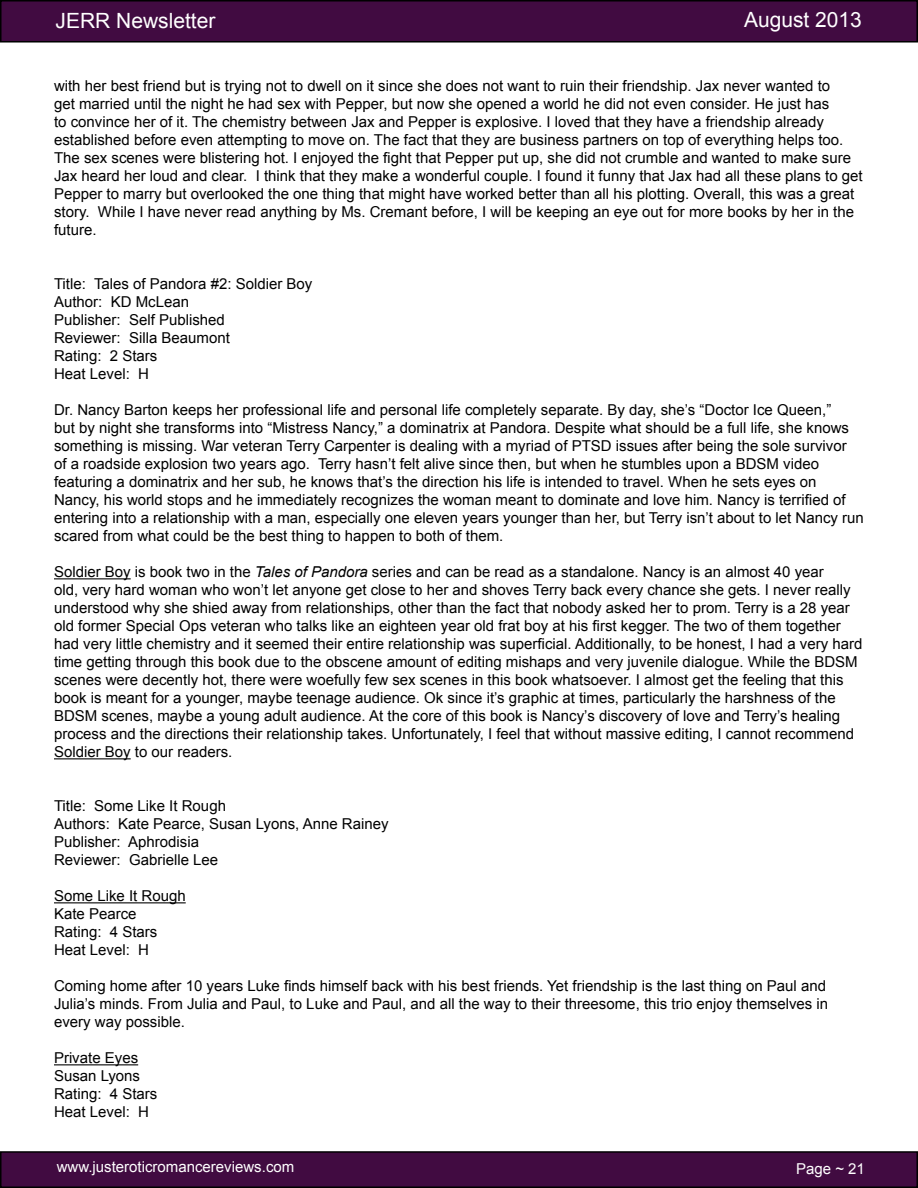
<style>
.page{position:relative;width:918px;height:1188px;background:#fff}
.page>*{position:absolute;margin:0;border:0;box-sizing:border-box;transform-origin:0 0}
.t1{font:21px "Arial";color:#fff}
.t2{font:15px/18px "Arial";color:#000}
.t3{font:15px "Arial";color:#fff}
.s1{font-style:italic}
</style>
<div class="page">
<div style="left:1px;top:1px;width:916px;height:41px;background:#410b41"></div>
<div style="left:0;top:0;width:918px;height:43px;border:2px solid #000"></div>
<div style="left:1px;top:1152px;width:916px;height:35px;background:#410b41"></div>
<div style="left:0;top:1151px;width:918px;height:37px;border:2px solid #000"></div>
<hr style="left:54px;top:578px;width:77px;height:1px;background:#000">
<hr style="left:54px;top:758px;width:77px;height:1px;background:#000">
<hr style="left:54px;top:902px;width:132px;height:1px;background:#000">
<hr style="left:54px;top:1064px;width:84px;height:1px;background:#000">
<h1 class="t1" style="left:56px;top:7px;width:161px">JERR Newsletter</h1>
<h1 class="t1" style="left:744px;top:6px;width:119px">August 2013</h1>
<p class="t2" style="left:54px;top:77px;width:810px">with her best friend but is trying not to dwell on it since she does not want to ruin their friendship. Jax never wanted to<br>get married until the night he had sex with Pepper, but now she opened a world he did not even consider. He just has<br>to convince her of it. The chemistry between Jax and Pepper is explosive. I loved that they have a friendship already established before even attempting to move on. The fact that they are business partners on top of everything helps too.<br>The sex scenes were blistering hot. I enjoyed the fight that Pepper put up, she did not crumble and wanted to make sure Jax heard her loud and clear. I think that they make a wonderful couple. I found it funny that Jax had all these plans to get Pepper to marry but overlooked the one thing that might have worked better than all his plotting. Overall, this was a great story. While I have never read anything by Ms. Cremant before, I will be keeping an eye out for more books by her in the future.</p>
<p class="t2" style="left:54px;top:275px;width:260px">Title: Tales of Pandora #2: Soldier Boy<br>Author: KD McLean<br>Publisher: Self Published<br>Reviewer: Silla Beaumont<br>Rating: 2 Stars<br>Heat Level: H</p>
<p class="t2" style="left:54px;top:401px;width:811px">Dr. Nancy Barton keeps her professional life and personal life completely separate. By day, she’s “Doctor Ice Queen,”<br>but by night she transforms into “Mistress Nancy,” a dominatrix at Pandora. Despite what should be a full life, she knows something is missing. War veteran Terry Carpenter is dealing with a myriad of PTSD issues after being the sole survivor<br>of a roadside explosion two years ago. Terry hasn’t felt alive since then, but when he stumbles upon a BDSM video featuring a dominatrix and her sub, he knows that’s the direction his life is intended to travel. When he sets eyes on Nancy, his world stops and he immediately recognizes the woman meant to dominate and love him. Nancy is terrified of entering into a relationship with a man, especially one eleven years younger than her, but Terry isn’t about to let Nancy run scared from what could be the best thing to happen to both of them.</p>
<p class="t2" style="left:54px;top:563px;width:810px">Soldier Boy is book two in the <span class="s1">Tales of Pandora</span> series and can be read as a standalone. Nancy is an almost 40 year<br>old, very hard woman who won’t let anyone get close to her and shoves Terry back every chance she gets. I never really understood why she shied away from relationships, other than the fact that nobody asked her to prom. Terry is a 28 year old former Special Ops veteran who talks like an eighteen year old frat boy at his first kegger. The two of them together had very little chemistry and it seemed their entire relationship was superficial. Additionally, to be honest, I had a very hard time getting through this book due to the obscene amount of editing mishaps and very juvenile dialogue. While the BDSM scenes were decently hot, there were woefully few sex scenes in this book whatsoever. I almost get the feeling that this book is meant for a younger, maybe teenage audience. Ok since it’s graphic at times, particularly the harshness of the BDSM scenes, maybe a young adult audience. At the core of this book is Nancy’s discovery of love and Terry’s healing process and the directions their relationship takes. Unfortunately, I feel that without massive editing, I cannot recommend Soldier Boy to our readers.</p>
<p class="t2" style="left:54px;top:797px;width:336px">Title: Some Like It Rough<br>Authors: Kate Pearce, Susan Lyons, Anne Rainey<br>Publisher: Aphrodisia<br>Reviewer: Gabrielle Lee</p>
<p class="t2" style="left:54px;top:887px;width:133px">Some Like It Rough<br>Kate Pearce<br>Rating: 4 Stars<br>Heat Level: H</p>
<p class="t2" style="left:54px;top:977px;width:776px">Coming home after 10 years Luke finds himself back with his best friends. Yet friendship is the last thing on Paul and<br>Julia’s minds. From Julia and Paul, to Luke and Paul, and all the way to their threesome, this trio enjoy themselves in every way possible.</p>
<p class="t2" style="left:54px;top:1049px;width:105px">Private Eyes<br>Susan Lyons<br>Rating: 4 Stars<br>Heat Level: H</p>
<p class="t3" style="left:57px;top:1157px;width:239px">www.justeroticromancereviews.com</p>
<p class="t3" style="left:796px;top:1159px;width:70px">Page ~ 21</p>
</div>
